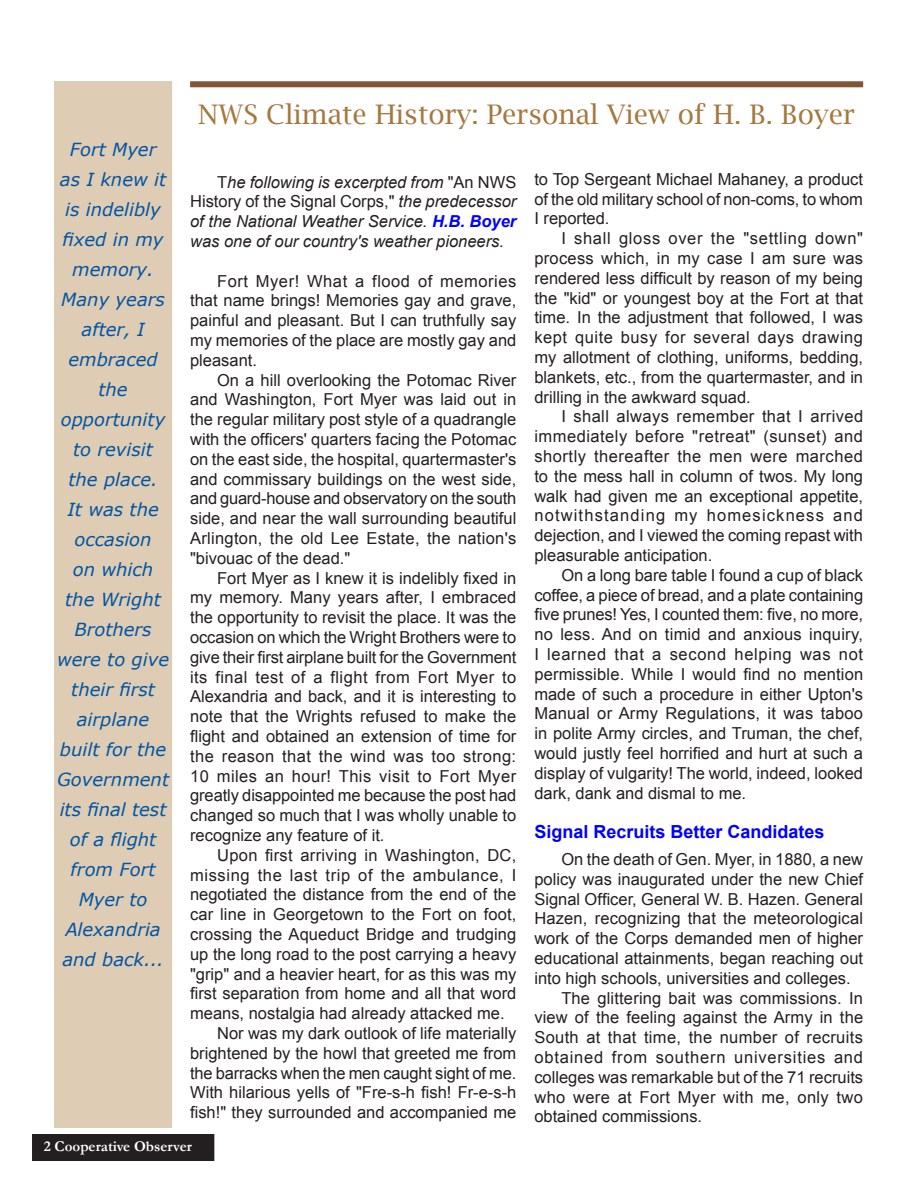
<style>
.page{position:relative;width:918px;height:1188px;background:#fff}
.page>*{position:absolute;margin:0;border:0;box-sizing:border-box;transform-origin:0 0}
.Headline{font:27px "Lucida Bright";color:#a5783f}
.PullQuote{font:italic 18px/30px "Verdana";color:#0155a2;text-align:center}
.Subhead{font:700 18px "Arial";color:#00f}
.Body{font:16.5px/19.8px "Arial";color:#231f20;text-align:justify}
.Body-2{font:italic 16.5px/19.8px "Arial";color:#231f20;text-align:justify}
.t1{font:700 15px "Garamond";color:#fff}
.s1{font-style:normal}
.s2{font-weight:700;color:#00f}
</style>
<div class="page">
<div style="left:33px;top:1135px;width:181px;height:25px;background:#231f20"></div>
<div style="left:32px;top:1134px;width:182px;height:27px;border:2px solid #231f20"></div>
<div style="left:55px;top:82px;width:116px;height:1045px;background:#dfccb5"></div>
<div style="left:54px;top:81px;width:118px;height:1047px;border:2px solid #dfccb5"></div>
<div style="left:190px;top:81px;width:673px;height:6px;background:#835237"></div>
<p class="PullQuote" style="left:57px;top:135px;width:114px">Fort Myer<br>as I knew it is indelibly fixed in my memory.<br>Many years after, I embraced the opportunity to revisit the place.<br>It was the occasion<br>on which the Wright<br>Brothers were to give their first airplane built for the<br>Government its final test of a flight from Fort<br>Myer to<br>Alexandria and back...</p>
<p class="Headline" style="left:198px;top:99px;width:658px">NWS Climate History: Personal View of H. B. Boyer</p>
<p class="Body-2" style="left:190px;top:172px;width:328px;text-indent:27px"><span class="s1">T</span>he following is excerpted from <span class="s1">"An NWS History of the Signal Corps,"</span> the predecessor of the National Weather Service. <span class="s2">H.B. Boyer </span>was one of our country's weather pioneers.</p>
<p class="Body" style="left:190px;top:271px;width:328px;text-indent:27px">Fort Myer! What a flood of memories that name brings! Memories gay and grave, painful and pleasant. But I can truthfully say my memories of the place are mostly gay and pleasant.</p>
<p class="Body" style="left:190px;top:370px;width:328px;text-indent:27px">On a hill overlooking the Potomac River and Washington, Fort Myer was laid out in the regular military post style of a quadrangle with the officers' quarters facing the Potomac on the east side, the hospital, quartermaster's and commissary buildings on the west side, and guard-house and observatory on the south side, and near the wall surrounding beautiful Arlington, the old Lee Estate, the nation's "bivouac of the dead."</p>
<p class="Body" style="left:190px;top:568px;width:328px;text-indent:27px">Fort Myer as I knew it is indelibly fixed in my memory. Many years after, I embraced the opportunity to revisit the place. It was the occasion on which the Wright Brothers were to give their first airplane built for the Government its final test of a flight from Fort Myer to Alexandria and back, and it is interesting to note that the Wrights refused to make the flight and obtained an extension of time for the reason that the wind was too strong:<br>10 miles an hour! This visit to Fort Myer greatly disappointed me because the post had changed so much that I was wholly unable to recognize any feature of it.</p>
<p class="Body" style="left:190px;top:845px;width:328px;text-indent:27px">Upon first arriving in Washington, DC, missing the last trip of the ambulance, I negotiated the distance from the end of the car line in Georgetown to the Fort on foot, crossing the Aqueduct Bridge and trudging up the long road to the post carrying a heavy "grip" and a heavier heart, for as this was my first separation from home and all that word means, nostalgia had already attacked me.</p>
<p class="Body" style="left:190px;top:1024px;width:328px;text-indent:27px">Nor was my dark outlook of life materially brightened by the howl that greeted me from the barracks when the men caught sight of me.<br>With hilarious yells of "Fre-s-h fish! Fr-e-s-h fish!" they surrounded and accompanied me</p>
<p class="Body" style="left:534px;top:169px;width:330px">to Top Sergeant Michael Mahaney, a product of the old military school of non-coms, to whom I reported.</p>
<p class="Body" style="left:534px;top:229px;width:330px;text-indent:27px">I shall gloss over the "settling down" process which, in my case I am sure was rendered less difficult by reason of my being the "kid" or youngest boy at the Fort at that time. In the adjustment that followed, I was kept quite busy for several days drawing my allotment of clothing, uniforms, bedding, blankets, etc., from the quartermaster, and in drilling in the awkward squad.</p>
<p class="Body" style="left:534px;top:407px;width:330px;text-indent:27px">I shall always remember that I arrived immediately before "retreat" (sunset) and shortly thereafter the men were marched to the mess hall in column of twos. My long walk had given me an exceptional appetite, notwithstanding my homesickness and dejection, and I viewed the coming repast with pleasurable anticipation.</p>
<p class="Body" style="left:534px;top:565px;width:330px;text-indent:27px">On a long bare table I found a cup of black coffee, a piece of bread, and a plate containing five prunes! Yes, I counted them: five, no more, no less. And on timid and anxious inquiry, I learned that a second helping was not permissible. While I would find no mention made of such a procedure in either Upton's Manual or Army Regulations, it was taboo in polite Army circles, and Truman, the chef, would justly feel horrified and hurt at such a display of vulgarity! The world, indeed, looked dark, dank and dismal to me.</p>
<p class="Subhead" style="left:534px;top:819px;width:292px">Signal Recruits Better Candidates</p>
<p class="Body" style="left:534px;top:850px;width:330px;text-indent:27px">On the death of Gen. Myer, in 1880, a new policy was inaugurated under the new Chief Signal Officer, General W. B. Hazen. General Hazen, recognizing that the meteorological work of the Corps demanded men of higher educational attainments, began reaching out into high schools, universities and colleges.</p>
<p class="Body" style="left:534px;top:988px;width:330px;text-indent:27px">The glittering bait was commissions. In view of the feeling against the Army in the South at that time, the number of recruits obtained from southern universities and colleges was remarkable but of the 71 recruits who were at Fort Myer with me, only two obtained commissions.</p>
<p class="t1" style="left:44px;top:1136px;width:150px">2 Cooperative Observer</p>
</div>
